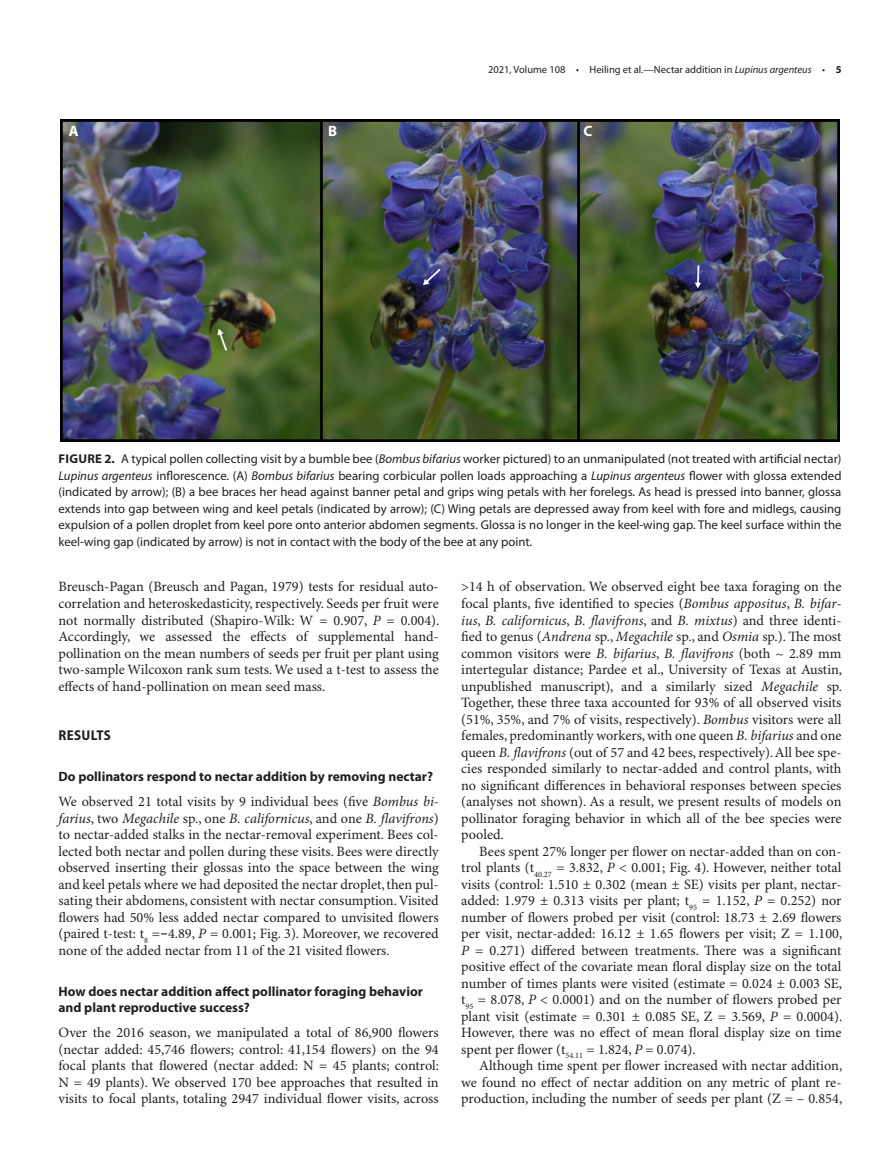
<style>
.page{position:relative;width:891px;height:1175px;background:#fff}
.page>*{position:absolute;margin:0;border:0;box-sizing:border-box;transform-origin:0 0}
.t1{font:700 15px "Myriad Pro";color:#fff}
.t2{font:14.25px/16.5px "Minion Pro";color:#231f20;text-align:justify}
.t3{font:700 semi-condensed 14.25px "Myriad Pro";letter-spacing:.02em;color:#231f20}
.t4{font:700 13.5px/16.5px "Myriad Pro";color:#231f20}
.t5{font:12.75px/16.5px "Myriad Pro";color:#231f20;text-align:justify}
.t6{font:10.5px "Myriad Pro";color:#231f20}
.s1{font-style:italic}
.s2{font-weight:700}
.s3{font-family:"Noto Sans"}
</style>
<div class="page">
<img style="left:61px;top:119px;width:778px;height:322px">
<p class="t6" style="left:488px;top:64px;width:355px">2021, Volume 108 • Heiling et al.—Nectar addition in <span class="s1">Lupinus argenteus</span> • <span class="s2">5</span></p>
<p class="t1" style="left:69px;top:121px;width:11px">A</p>
<p class="t1" style="left:328px;top:121px;width:11px">B</p>
<p class="t1" style="left:583px;top:121px;width:10px">C</p>
<p class="t5" style="left:58px;top:451px;width:785px"><span class="s2">FIGURE 2.</span> A typical pollen collecting visit by a bumble bee (<span class="s1">Bombus bifarius</span> worker pictured) to an unmanipulated (not treated with artificial nectar)<br><span class="s1">Lupinus argenteus</span> inflorescence. (A) <span class="s1">Bombus bifarius</span> bearing corbicular pollen loads approaching a <span class="s1">Lupinus argenteus</span> flower with glossa extended (indicated by arrow); (B) a bee braces her head against banner petal and grips wing petals with her forelegs. As head is pressed into banner, glossa extends into gap between wing and keel petals (indicated by arrow); (C) Wing petals are depressed away from keel with fore and midlegs, causing expulsion of a pollen droplet from keel pore onto anterior abdomen segments. Glossa is no longer in the keel-wing gap. The keel surface within the keel-wing gap (indicated by arrow) is not in contact with the body of the bee at any point.</p>
<p class="t2" style="left:58px;top:579px;width:383px">Breusch-Pagan (Breusch and Pagan, 1979) tests for residual auto&shy;correlation and heteroskedasticity, respectively. Seeds per fruit were not normally distributed (Shapiro-Wilk: W = 0.907, <span class="s1">P</span> = 0.004).<br>Accordingly, we assessed the effects of supplemental hand&shy;pollination on the mean numbers of seeds per fruit per plant using two-sample Wilcoxon rank sum tests. We used a t-test to assess the effects of hand-pollination on mean seed mass.</p>
<p class="t3" style="left:59px;top:726px;width:54px">RESULTS</p>
<p class="t4" style="left:58px;top:768px;width:376px">Do pollinators respond to nectar addition by removing nectar?</p>
<p class="t2" style="left:58px;top:794px;width:382px">We observed 21 total visits by 9 individual bees (five <span class="s1">Bombus bi&shy;farius</span>, two <span class="s1">Megachile</span> sp., one <span class="s1">B. californicus</span>, and one <span class="s1">B. flavifrons</span>) to nectar-added stalks in the nectar-removal experiment. Bees col&shy;lected both nectar and pollen during these visits. Bees were directly observed inserting their glossas into the space between the wing and keel petals where we had deposited the nectar droplet, then pul&shy;sating their abdomens, consistent with nectar consumption. Visited flowers had 50% less added nectar compared to unvisited flowers (paired t-test: t<sub>8</sub> = <span class="s3">̵</span>4.89, <span class="s1">P</span> = 0.001; Fig. 3). Moreover, we recovered none of the added nectar from 11 of the 21 visited flowers.</p>
<p class="t4" style="left:58px;top:983px;width:366px">How does nectar addition affect pollinator foraging behavior and plant reproductive success?</p>
<p class="t2" style="left:58px;top:1025px;width:382px">Over the 2016 season, we manipulated a total of 86,900 flowers (nectar added: 45,746 flowers; control: 41,154 flowers) on the 94 focal plants that flowered (nectar added: N = 45 plants; control:<br>N = 49 plants). We observed 170 bee approaches that resulted in visits to focal plants, totaling 2947 individual flower visits, across</p>
<p class="t2" style="left:461px;top:579px;width:382px">&gt;14 h of observation. We observed eight bee taxa foraging on the focal plants, five identified to species (<span class="s1">Bombus appositus</span>, <span class="s1">B. bifar&shy;ius</span>, <span class="s1">B. californicus</span>, <span class="s1">B. flavifrons</span>, and <span class="s1">B. mixtus</span>) and three identi&shy;fied to genus (<span class="s1">Andrena</span> sp., <span class="s1">Megachile</span> sp., and <span class="s1">Osmia</span> sp.). The most common visitors were <span class="s1">B. bifarius</span>, <span class="s1">B. flavifrons</span> (both ~ 2.89 mm intertegular distance; Pardee et al., University of Texas at Austin, unpublished manuscript), and a similarly sized <span class="s1">Megachile</span> sp.<br>Together, these three taxa accounted for 93% of all observed visits (51%, 35%, and 7% of visits, respectively). <span class="s1">Bombus</span> visitors were all females, predominantly workers, with one queen <span class="s1">B. bifarius</span> and one queen <span class="s1">B. flavifrons</span> (out of 57 and 42 bees, respectively). All bee spe&shy;cies responded similarly to nectar-added and control plants, with no significant differences in behavioral responses between species (analyses not shown). As a result, we present results of models on pollinator foraging behavior in which all of the bee species were pooled.</p>
<p class="t2" style="left:461px;top:843px;width:383px;text-indent:18px">Bees spent 27% longer per flower on nectar-added than on con&shy;trol plants (t<sub>40.27</sub> = 3.832, <span class="s1">P</span> &lt; 0.001; Fig. 4). However, neither total visits (control: 1.510 ± 0.302 (mean ± SE) visits per plant, nectar&shy;added: 1.979 ± 0.313 visits per plant; t<sub>95</sub> = 1.152, <span class="s1">P</span> = 0.252) nor number of flowers probed per visit (control: 18.73 ± 2.69 flowers per visit, nectar-added: 16.12 ± 1.65 flowers per visit; Z = 1.100, <span class="s1">P</span> = 0.271) differed between treatments. There was a significant positive effect of the covariate mean floral display size on the total number of times plants were visited (estimate = 0.024 ± 0.003 SE, t<sub>95</sub> = 8.078, <span class="s1">P</span> &lt; 0.0001) and on the number of flowers probed per plant visit (estimate = 0.301 ± 0.085 SE, Z = 3.569, <span class="s1">P</span> = 0.0004).<br>However, there was no effect of mean floral display size on time spent per flower (t<sub>54.11</sub> = 1.824, <span class="s1">P</span> = 0.074).</p>
<p class="t2" style="left:461px;top:1058px;width:382px;text-indent:18px">Although time spent per flower increased with nectar addition, we found no effect of nectar addition on any metric of plant re&shy;production, including the number of seeds per plant (Z = – 0.854,</p>
</div>
